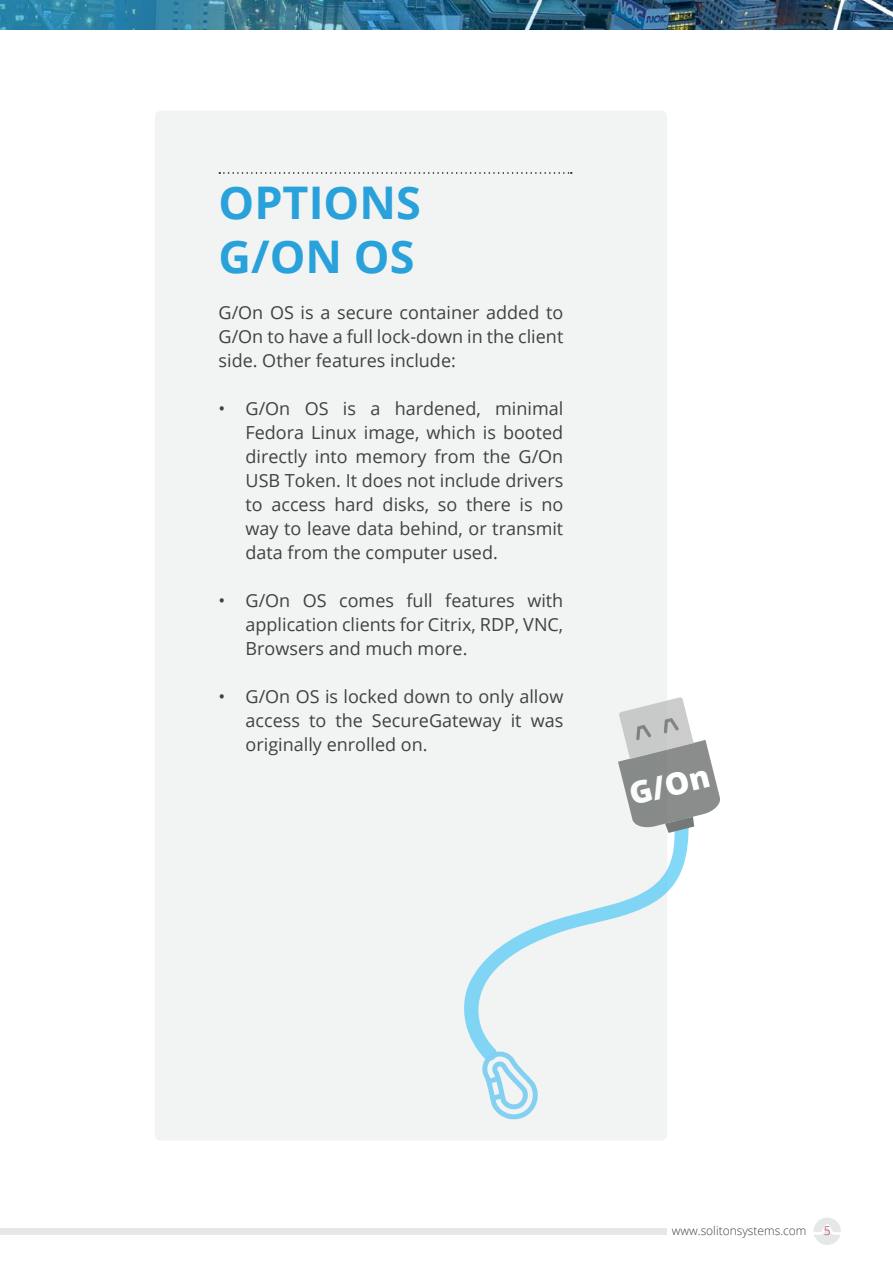
<style>
.page{position:relative;width:893px;height:1263px;background:#fff}
.page>*{position:absolute;margin:0;border:0;box-sizing:border-box;transform-origin:0 0}
.t1{font:700 45px/54px "Open Sans";color:#29a1db}
.t2{font:800 30.9px "Open Sans";color:#fff}
.t3{font:18px/24px "Open Sans";color:#414042;text-align:justify}
.t4{font:300 12px "Open Sans";color:#414042}
.t5{font:300 12px "Open Sans";color:#b7274c}
</style>
<div class="page">
<svg style="left:813px;top:1218px;width:28px;height:27px"></svg>
<div style="left:0;top:1229px;width:667px;height:6px;background:#e6e7e8"></div>
<img style="left:0;top:0;width:893px;height:30px">
<div style="left:155px;top:111px;width:512px;height:1030px;background:#f2f3f3;border-radius:6px"></div>
<svg style="left:219px;top:172px;width:353px;height:2px"></svg>
<svg style="left:464px;top:833px;width:225px;height:220px"></svg>
<svg style="left:618px;top:697px;width:102px;height:136px"></svg>
<svg style="left:480px;top:1049px;width:59px;height:71px"></svg>
<h1 class="t1" style="left:219px;top:175px;width:200px">OPTIONS<br>G/ON OS</h1>
<p class="t3" style="left:219px;top:300px;width:346px">G/On OS is a secure container added to G/On to have a full lock-down in the client side. Other features include:</p>
<p class="t3" style="left:246px;top:396px;width:319px;text-indent:-27px">• G/On OS is a hardened, minimal Fedora Linux image, which is booted directly into memory from the G/On USB Token. It does not include drivers to access hard disks, so there is no way to leave data behind, or transmit data from the computer used.</p>
<p class="t3" style="left:246px;top:588px;width:319px;text-indent:-27px">• G/On OS comes full features with application clients for Citrix, RDP, VNC, Browsers and much more.</p>
<p class="t3" style="left:246px;top:684px;width:319px;text-indent:-27px">• G/On OS is locked down to only allow access to the SecureGateway it was originally enrolled on.</p>
<h2 class="t2" style="left:624px;top:772px;width:83px;rotate:-14deg">G/On</h2>
<p class="t4" style="left:672px;top:1223px;width:136px">www.solitonsystems.com</p>
<p class="t5" style="left:824px;top:1223px;width:8px">5</p>
</div>
